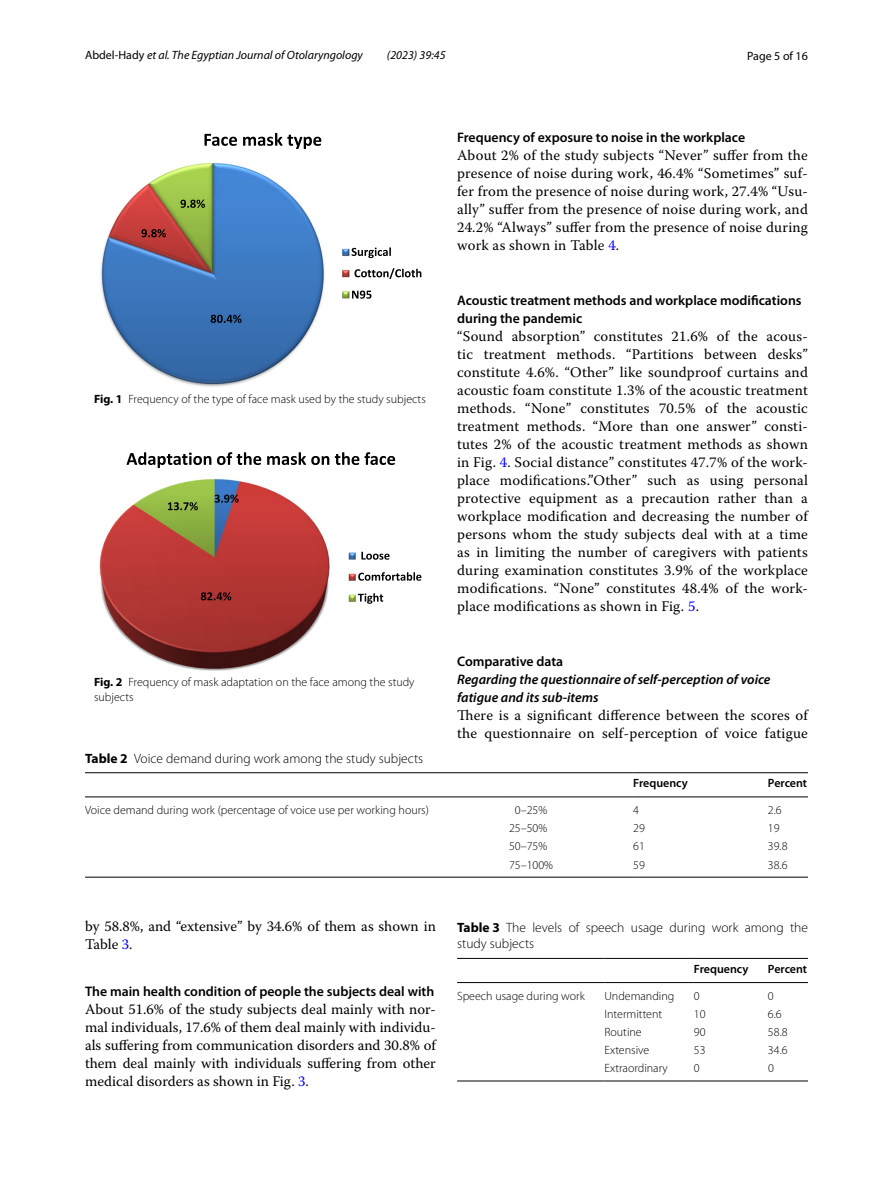
<style>
.page{position:relative;width:893px;height:1187px;background:#fff}
.page>*{position:absolute;margin:0;border:0;box-sizing:border-box;transform-origin:0 0}
.t1{font:14.7px/18px "Warnock Pro";letter-spacing:.015em;color:#000;text-align:justify}
.t2{font:600 13.8px/18px "Myriad Pro";color:#000}
.t3{font:italic 600 13.8px/18px "Myriad Pro";color:#000}
.t4{font:300 13.5px/16.5px "Myriad Pro";color:#000}
.t5{font:300 12px/15px "Myriad Pro";color:#000}
.t6{font:italic 12px "Myriad Pro";color:#000}
.t7{font:600 12px "Myriad Pro";color:#000}
.t8{font:12px "Myriad Pro";color:#000}
.s1{font-style:normal}
.s2{font-weight:700}
.s3{color:#00f}
</style>
<div class="page">
<img style="left:101px;top:162px;width:248px;height:225px">
<svg style="left:211px;top:314px;width:30px;height:9px"></svg>
<svg style="left:141px;top:229px;width:25px;height:8px"></svg>
<svg style="left:180px;top:199px;width:25px;height:9px"></svg>
<svg style="left:204px;top:133px;width:117px;height:16px"></svg>
<svg style="left:352px;top:247px;width:39px;height:11px"></svg>
<svg style="left:354px;top:268px;width:67px;height:11px"></svg>
<svg style="left:352px;top:290px;width:20px;height:9px"></svg>
<img style="left:99px;top:478px;width:257px;height:193px">
<svg style="left:215px;top:494px;width:24px;height:8px"></svg>
<svg style="left:201px;top:592px;width:30px;height:8px"></svg>
<svg style="left:168px;top:502px;width:30px;height:8px"></svg>
<svg style="left:126px;top:452px;width:269px;height:16px"></svg>
<svg style="left:361px;top:551px;width:29px;height:8px"></svg>
<svg style="left:358px;top:572px;width:63px;height:8px"></svg>
<svg style="left:358px;top:593px;width:25px;height:10px"></svg>
<hr style="left:85px;top:772px;width:424px;height:1px;background:#000">
<hr style="left:85px;top:796px;width:424px;height:1px;background:#000">
<hr style="left:509px;top:772px;width:124px;height:1px;background:#000">
<hr style="left:509px;top:796px;width:124px;height:1px;background:#000">
<hr style="left:633px;top:772px;width:135px;height:1px;background:#000">
<hr style="left:633px;top:796px;width:135px;height:1px;background:#000">
<hr style="left:768px;top:772px;width:40px;height:1px;background:#000">
<hr style="left:768px;top:796px;width:40px;height:1px;background:#000">
<hr style="left:85px;top:876px;width:424px;height:1px;background:#000">
<hr style="left:509px;top:876px;width:124px;height:1px;background:#000">
<hr style="left:633px;top:876px;width:135px;height:1px;background:#000">
<hr style="left:768px;top:876px;width:40px;height:1px;background:#000">
<hr style="left:457px;top:958px;width:147px;height:1px;background:#000">
<hr style="left:457px;top:982px;width:147px;height:1px;background:#000">
<hr style="left:604px;top:958px;width:90px;height:1px;background:#000">
<hr style="left:604px;top:982px;width:90px;height:1px;background:#000">
<hr style="left:694px;top:958px;width:74px;height:1px;background:#000">
<hr style="left:694px;top:982px;width:74px;height:1px;background:#000">
<hr style="left:768px;top:958px;width:40px;height:1px;background:#000">
<hr style="left:768px;top:982px;width:40px;height:1px;background:#000">
<hr style="left:457px;top:1080px;width:147px;height:1px;background:#000">
<hr style="left:604px;top:1080px;width:90px;height:1px;background:#000">
<hr style="left:694px;top:1080px;width:74px;height:1px;background:#000">
<hr style="left:768px;top:1080px;width:40px;height:1px;background:#000">
<p class="t6" style="left:85px;top:48px;width:279px"><span class="s1">Abdel‑Hady</span> et al. The Egyptian Journal of Otolaryngology</p>
<p class="t6" style="left:387px;top:48px;width:60px">(2023) 39:45</p>
<p class="t8" style="left:747px;top:48px;width:62px">Page 5 of 16</p>
<p class="t5" style="left:94px;top:392px;width:333px"><span class="s2">Fig. 1</span> Frequency of the type of face mask used by the study subjects</p>
<p class="t5" style="left:94px;top:675px;width:322px"><span class="s2">Fig. 2</span> Frequency of mask adaptation on the face among the study subjects</p>
<p class="t4" style="left:85px;top:750px;width:340px"><span class="s2">Table 2</span> Voice demand during work among the study subjects</p>
<p class="t2" style="left:457px;top:128px;width:290px">Frequency of exposure to noise in the workplace</p>
<p class="t1" style="left:457px;top:146px;width:352px">About 2% of the study subjects “Never” suffer from the presence of noise during work, 46.4% “Sometimes” suf&shy;fer from the presence of noise during work, 27.4% “Usu&shy;ally” suffer from the presence of noise during work, and 24.2% “Always” suffer from the presence of noise during work as shown in Table <span class="s3">4</span>.</p>
<p class="t2" style="left:457px;top:291px;width:346px">Acoustic treatment methods and workplace modifications during the pandemic</p>
<p class="t1" style="left:457px;top:327px;width:352px">“Sound absorption” constitutes 21.6% of the acous&shy;tic treatment methods. “Partitions between desks” constitute 4.6%. “Other” like soundproof curtains and acoustic foam constitute 1.3% of the acoustic treatment methods. “None” constitutes 70.5% of the acoustic treatment methods. “More than one answer” consti&shy;tutes 2% of the acoustic treatment methods as shown in Fig. <span class="s3">4</span>. Social distance” constitutes 47.7% of the work&shy;place modifications.”Other” such as using personal protective equipment as a precaution rather than a workplace modification and decreasing the number of persons whom the study subjects deal with at a time as in limiting the number of caregivers with patients during examination constitutes 3.9% of the workplace modifications. “None” constitutes 48.4% of the work&shy;place modifications as shown in Fig. <span class="s3">5</span>.</p>
<p class="t2" style="left:457px;top:652px;width:108px">Comparative data</p>
<p class="t3" style="left:457px;top:670px;width:315px">Regarding the questionnaire of self‑perception of voice fatigue and its sub‑items</p>
<p class="t1" style="left:457px;top:706px;width:352px">There is a significant difference between the scores of the questionnaire on self-perception of voice fatigue</p>
<p class="t7" style="left:633px;top:775px;width:56px">Frequency</p>
<p class="t7" style="left:768px;top:775px;width:41px">Percent</p>
<p class="t5" style="left:85px;top:802px;width:345px">Voice demand during work (percentage of voice use per working hours)</p>
<p class="t5" style="left:515px;top:802px;width:34px">0–25%</p>
<p class="t5" style="left:633px;top:802px;width:7px">4</p>
<p class="t5" style="left:768px;top:802px;width:15px">2.6</p>
<p class="t5" style="left:509px;top:820px;width:40px">25–50%</p>
<p class="t5" style="left:633px;top:820px;width:13px">29</p>
<p class="t5" style="left:768px;top:820px;width:13px">19</p>
<p class="t5" style="left:509px;top:839px;width:40px">50–75%</p>
<p class="t5" style="left:633px;top:839px;width:13px">61</p>
<p class="t5" style="left:768px;top:839px;width:21px">39.8</p>
<p class="t5" style="left:509px;top:857px;width:46px">75–100%</p>
<p class="t5" style="left:633px;top:857px;width:13px">59</p>
<p class="t5" style="left:768px;top:857px;width:21px">38.6</p>
<p class="t1" style="left:85px;top:916px;width:352px">by 58.8%, and “extensive” by 34.6% of them as shown in<br>Table <span class="s3">3</span>.</p>
<p class="t2" style="left:85px;top:982px;width:351px">The main health condition of people the subjects deal with</p>
<p class="t1" style="left:85px;top:1000px;width:352px">About 51.6% of the study subjects deal mainly with nor&shy;mal individuals, 17.6% of them deal mainly with individu&shy;als suffering from communication disorders and 30.8% of them deal mainly with individuals suffering from other medical disorders as shown in Fig. <span class="s3">3</span>.</p>
<p class="t4" style="left:457px;top:919px;width:352px"><span class="s2">Table 3</span> The levels of speech usage during work among the study subjects</p>
<p class="t7" style="left:694px;top:961px;width:56px">Frequency</p>
<p class="t7" style="left:768px;top:961px;width:41px">Percent</p>
<p class="t5" style="left:457px;top:988px;width:129px">Speech usage during work</p>
<p class="t5" style="left:604px;top:988px;width:71px">Undemanding</p>
<p class="t5" style="left:694px;top:988px;width:7px">0</p>
<p class="t5" style="left:768px;top:988px;width:7px">0</p>
<p class="t5" style="left:604px;top:1006px;width:59px">Intermittent</p>
<p class="t5" style="left:694px;top:1006px;width:13px">10</p>
<p class="t5" style="left:768px;top:1006px;width:15px">6.6</p>
<p class="t5" style="left:604px;top:1024px;width:39px">Routine</p>
<p class="t5" style="left:694px;top:1024px;width:13px">90</p>
<p class="t5" style="left:768px;top:1024px;width:21px">58.8</p>
<p class="t5" style="left:604px;top:1042px;width:46px">Extensive</p>
<p class="t5" style="left:694px;top:1042px;width:13px">53</p>
<p class="t5" style="left:768px;top:1042px;width:21px">34.6</p>
<p class="t5" style="left:604px;top:1061px;width:65px">Extraordinary</p>
<p class="t5" style="left:694px;top:1061px;width:7px">0</p>
<p class="t5" style="left:768px;top:1061px;width:7px">0</p>
</div>
